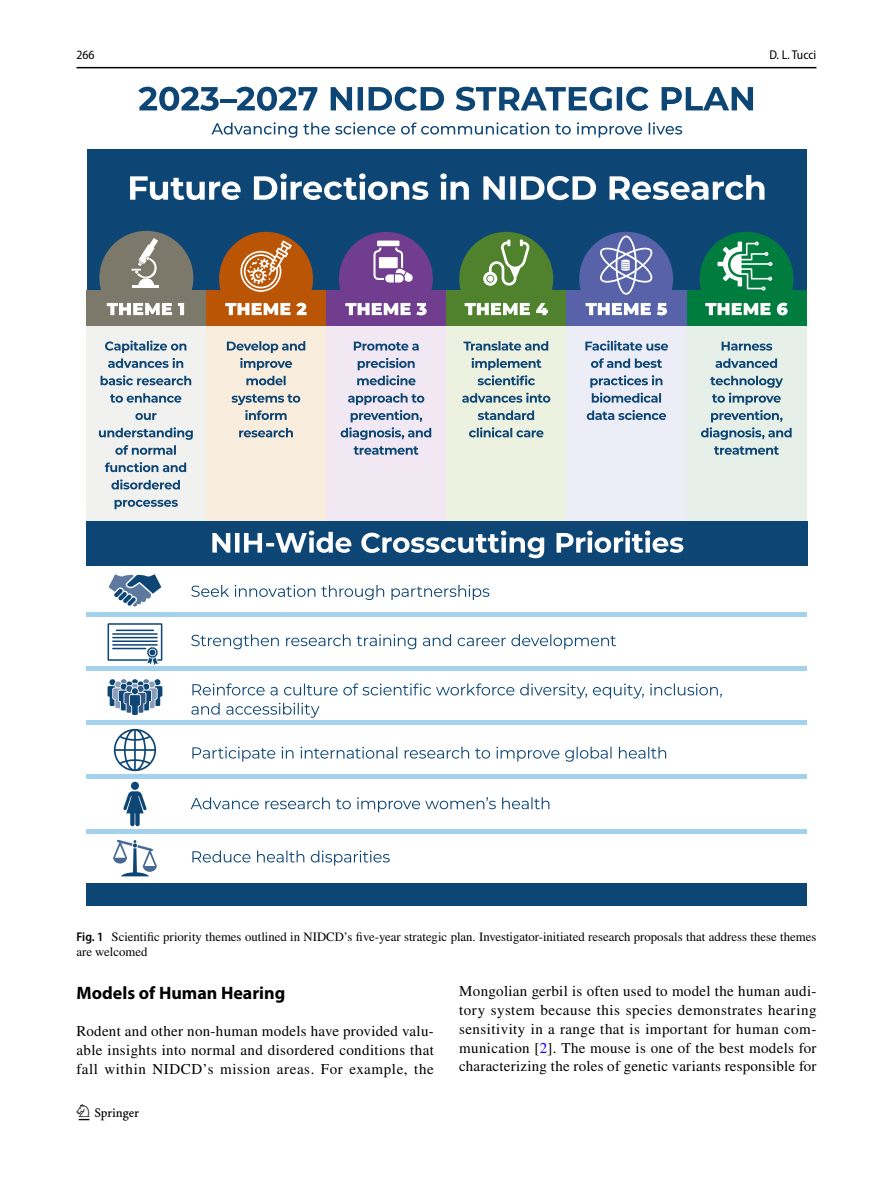
<style>
.page{position:relative;width:893px;height:1187px;background:#fff}
.page>*{position:absolute;margin:0;border:0;box-sizing:border-box;transform-origin:0 0}
.t1{font:22.5px "Springnew Regular 2";color:#000}
.t2{font:700 18px "Myriad Pro";color:#000}
.t3{font:15px/18.8px "STIX";letter-spacing:.025em;color:#000;text-align:justify}
.t4{font:12.75px/15px "STIX";color:#000}
.t5{font:semi-condensed 12.75px "Myriad Pro";color:#000}
.s1{font-family:"Myriad Pro";font-weight:600;font-stretch:semi-condensed}
.s2{color:#00f}
</style>
<div class="page">
<hr style="left:77px;top:67px;width:739px;height:1px;background:#000">
<div style="left:87px;top:149px;width:720px;height:212px;background:#0d4675"></div>
<div style="left:700px;top:232px;width:93px;height:94px;background:#007d3e;border-radius:50%"></div>
<div style="left:686px;top:290px;width:121px;height:37px;background:#007d3e"></div>
<div style="left:99px;top:231px;width:94px;height:94px;background:#7d796a;border-radius:50%"></div>
<div style="left:219px;top:232px;width:94px;height:94px;background:#bb5506;border-radius:50%"></div>
<div style="left:339px;top:232px;width:94px;height:94px;background:#713d8f;border-radius:50%"></div>
<div style="left:459px;top:232px;width:94px;height:94px;background:#50812c;border-radius:50%"></div>
<div style="left:579px;top:232px;width:94px;height:94px;background:#5762a9;border-radius:50%"></div>
<div style="left:86px;top:290px;width:120px;height:37px;background:#7d796a"></div>
<div style="left:206px;top:290px;width:120px;height:37px;background:#bb5506"></div>
<div style="left:326px;top:290px;width:121px;height:37px;background:#713d8f"></div>
<div style="left:446px;top:290px;width:120px;height:37px;background:#50812c"></div>
<div style="left:566px;top:290px;width:120px;height:37px;background:#5762a9"></div>
<hr style="left:132px;top:285px;width:27px;height:3px;background:#fff">
<svg style="left:131px;top:238px;width:27px;height:47px"></svg>
<div style="left:377px;top:240px;width:22px;height:6px;background:#fff"></div>
<svg style="left:373px;top:247px;width:40px;height:35px"></svg>
<svg style="left:483px;top:239px;width:47px;height:47px"></svg>
<div style="left:487px;top:275px;width:6px;height:7px;background:#fff;border-radius:50%"></div>
<svg style="left:599px;top:235px;width:54px;height:60px"></svg>
<svg style="left:240px;top:240px;width:52px;height:52px"></svg>
<div style="left:686px;top:326px;width:121px;height:194px;background:#e7f0e8"></div>
<div style="left:86px;top:326px;width:120px;height:194px;background:#f1f1ef"></div>
<div style="left:206px;top:326px;width:120px;height:194px;background:#f9edde"></div>
<div style="left:326px;top:326px;width:120px;height:194px;background:#f1e8f3"></div>
<div style="left:446px;top:326px;width:120px;height:194px;background:#ecf1e0"></div>
<div style="left:566px;top:326px;width:121px;height:194px;background:#ecedf6"></div>
<svg style="left:107px;top:303px;width:77px;height:12px"></svg>
<svg style="left:105px;top:340px;width:81px;height:28px"></svg>
<svg style="left:101px;top:375px;width:90px;height:10px"></svg>
<svg style="left:110px;top:393px;width:71px;height:9px"></svg>
<svg style="left:135px;top:413px;width:21px;height:7px"></svg>
<svg style="left:99px;top:427px;width:94px;height:28px"></svg>
<svg style="left:105px;top:462px;width:81px;height:10px"></svg>
<svg style="left:111px;top:479px;width:69px;height:10px"></svg>
<svg style="left:115px;top:500px;width:63px;height:9px"></svg>
<svg style="left:225px;top:303px;width:82px;height:12px"></svg>
<svg style="left:227px;top:341px;width:78px;height:29px"></svg>
<svg style="left:246px;top:376px;width:40px;height:9px"></svg>
<svg style="left:232px;top:394px;width:68px;height:26px"></svg>
<svg style="left:239px;top:428px;width:54px;height:9px"></svg>
<svg style="left:345px;top:303px;width:82px;height:12px"></svg>
<svg style="left:354px;top:341px;width:65px;height:9px"></svg>
<svg style="left:357px;top:358px;width:59px;height:27px"></svg>
<svg style="left:341px;top:393px;width:90px;height:47px"></svg>
<svg style="left:354px;top:446px;width:64px;height:9px"></svg>
<svg style="left:465px;top:303px;width:83px;height:12px"></svg>
<svg style="left:463px;top:341px;width:85px;height:9px"></svg>
<svg style="left:472px;top:358px;width:69px;height:27px"></svg>
<svg style="left:462px;top:392px;width:88px;height:10px"></svg>
<svg style="left:478px;top:410px;width:56px;height:10px"></svg>
<svg style="left:469px;top:427px;width:74px;height:10px"></svg>
<svg style="left:585px;top:303px;width:82px;height:12px"></svg>
<svg style="left:585px;top:340px;width:83px;height:10px"></svg>
<svg style="left:591px;top:358px;width:71px;height:10px"></svg>
<svg style="left:590px;top:375px;width:72px;height:27px"></svg>
<svg style="left:587px;top:410px;width:79px;height:10px"></svg>
<svg style="left:705px;top:303px;width:83px;height:12px"></svg>
<svg style="left:722px;top:341px;width:50px;height:9px"></svg>
<svg style="left:715px;top:358px;width:62px;height:10px"></svg>
<svg style="left:701px;top:376px;width:91px;height:64px"></svg>
<svg style="left:714px;top:446px;width:65px;height:9px"></svg>
<div style="left:86px;top:520px;width:722px;height:45px;background:#0d4675"></div>
<svg style="left:212px;top:530px;width:471px;height:28px"></svg>
<svg style="left:130px;top:173px;width:634px;height:27px"></svg>
<svg style="left:108px;top:679px;width:54px;height:36px"></svg>
<svg style="left:191px;top:585px;width:298px;height:15px"></svg>
<svg style="left:191px;top:634px;width:425px;height:15px"></svg>
<svg style="left:191px;top:683px;width:531px;height:34px"></svg>
<svg style="left:192px;top:746px;width:474px;height:15px"></svg>
<svg style="left:191px;top:797px;width:358px;height:15px"></svg>
<svg style="left:192px;top:850px;width:198px;height:15px"></svg>
<svg style="left:114px;top:728px;width:42px;height:43px"></svg>
<svg style="left:123px;top:781px;width:24px;height:45px"></svg>
<hr style="left:86px;top:613px;width:721px;height:4px;background:#a4d2ee">
<hr style="left:86px;top:667px;width:721px;height:4px;background:#a4d2ee">
<hr style="left:86px;top:721px;width:721px;height:4px;background:#a4d2ee">
<hr style="left:86px;top:775px;width:721px;height:4px;background:#a4d2ee">
<hr style="left:86px;top:829px;width:721px;height:4px;background:#a4d2ee">
<svg style="left:109px;top:574px;width:52px;height:32px"></svg>
<svg style="left:108px;top:623px;width:54px;height:42px"></svg>
<svg style="left:113px;top:839px;width:44px;height:37px"></svg>
<div style="left:86px;top:883px;width:721px;height:22px;background:#0d4675"></div>
<svg style="left:138px;top:87px;width:81px;height:24px"></svg>
<hr style="left:220px;top:99px;width:17px;height:4px;background:#0d4675">
<svg style="left:236px;top:87px;width:517px;height:24px"></svg>
<svg style="left:211px;top:122px;width:471px;height:16px"></svg>
<svg style="left:717px;top:241px;width:55px;height:49px"></svg>
<p class="t5" style="left:77px;top:48px;width:20px">266</p>
<p class="t5" style="left:769px;top:48px;width:49px">D. L. Tucci</p>
<p class="t4" style="left:77px;top:929px;width:741px"><span class="s1">Fig. 1</span> Scientific priority themes outlined in NIDCD’s five-year strategic plan. Investigator-initiated research proposals that address these themes are welcomed</p>
<p class="t2" style="left:77px;top:980px;width:210px">Models of Human Hearing</p>
<p class="t3" style="left:77px;top:1022px;width:359px">Rodent and other non-human models have provided valu&shy;able insights into normal and disordered conditions that fall within NIDCD’s mission areas. For example, the</p>
<h1 class="t1" style="left:79px;top:1104px;width:62px">1 3</h1>
<p class="t3" style="left:459px;top:982px;width:359px">Mongolian gerbil is often used to model the human audi&shy;tory system because this species demonstrates hearing sensitivity in a range that is important for human com&shy;munication [<span class="s2">2</span>]. The mouse is one of the best models for characterizing the roles of genetic variants responsible for</p>
</div>
